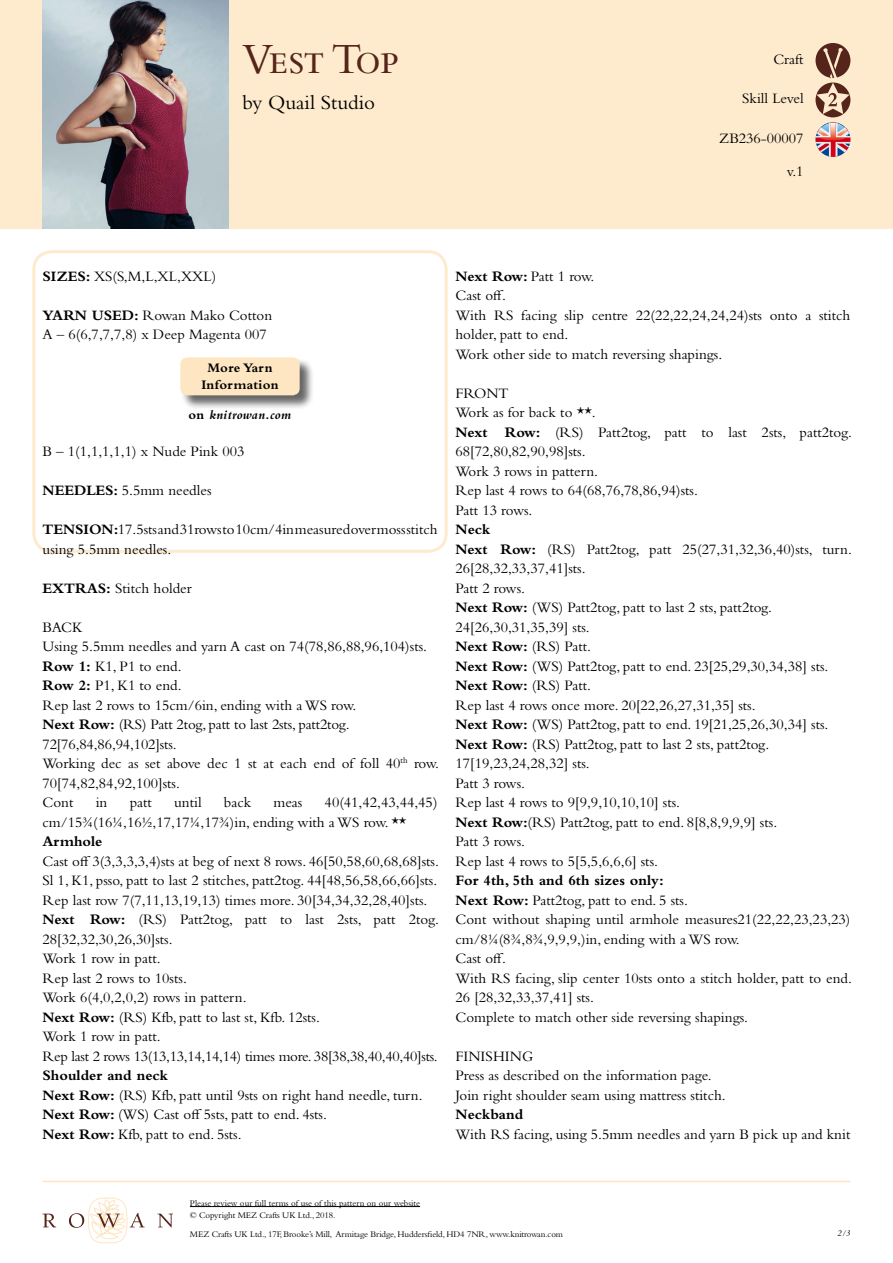
<style>
.page{position:relative;width:893px;height:1263px;background:#fff}
.page>*{position:absolute;margin:0;border:0;box-sizing:border-box;transform-origin:0 0}
.t1{font:45px "Bembo Std";letter-spacing:-.03em;color:#55241a}
.t2{font:21px "Bembo Std";color:#000}
.t3{font:15px/19.5px "Bembo Std";color:#000}
.t4{font:700 15px "Bembo Std";color:#000}
.t5{font:700 13.65px/16.4px "Bembo Std";letter-spacing:.02em;color:#000;text-align:center}
.t6{font:italic 700 13.5px "Bembo Std";letter-spacing:.02em;color:#000}
.t7{font:9px/12px "Bembo Std";letter-spacing:-.01em;color:#000}
.t8{font:italic 9px "Bembo Std";color:#000}
.s1{font-weight:700}
.s2{font-style:normal}
</style>
<div class="page">
<hr style="left:190px;top:1206px;width:230px;height:1px;background:#000">
<svg style="left:43px;top:1213px;width:13px;height:14px"></svg>
<svg style="left:69px;top:1198px;width:76px;height:45px"></svg>
<svg style="left:158px;top:1213px;width:15px;height:14px"></svg>
<hr style="left:43px;top:1181px;width:807px;height:1px;background:#fee6c2">
<div style="left:32px;top:250px;width:416px;height:303px;border:3px solid #feebce;border-radius:18px"></div>
<div style="left:0;top:0;width:893px;height:228px;background:#feebce"></div>
<img style="left:43px;top:0;width:186px;height:228px">
<div style="left:180px;top:357px;width:134px;height:53px;background:#000;opacity:.6"></div>
<div style="left:180px;top:357px;width:120px;height:38px;background:#fee6c2;border-radius:7px"></div>
<svg style="left:815px;top:43px;width:35px;height:114px"></svg>
<h1 class="t1" style="left:242px;top:32px;width:158px">Vest Top</h1>
<h2 class="t2" style="left:242px;top:90px;width:134px">by Quail Studio</h2>
<p class="t3" style="left:773px;top:49px;width:32px">Craft</p>
<p class="t3" style="left:742px;top:88px;width:63px">Skill Level</p>
<p class="t3" style="left:719px;top:128px;width:86px">ZB236-00007</p>
<p class="t3" style="left:787px;top:161px;width:18px">v.1</p>
<p class="t3" style="left:43px;top:266px;width:175px"><span class="s1">SIZES:</span> XS(S,M,L,XL,XXL)</p>
<p class="t3" style="left:43px;top:305px;width:231px"><span class="s1">YARN USED:</span> Rowan Mako Cotton<br>A – 6(6,7,7,7,8) x Deep Magenta 007</p>
<p class="t5" style="left:201px;top:360px;width:79px">More Yarn<br>Information</p>
<p class="t6" style="left:189px;top:408px;width:104px"><span class="s2">on</span> knitrowan.com</p>
<p class="t3" style="left:43px;top:442px;width:203px">B – 1(1,1,1,1,1) x Nude Pink 003</p>
<p class="t3" style="left:43px;top:481px;width:170px"><span class="s1">NEEDLES:</span> 5.5mm needles</p>
<p class="t3" style="left:43px;top:520px;width:397px"><span class="s1">TENSION:</span> 17.5sts and 31rows to 10cm/4in measured over moss stitch using 5.5mm needles.</p>
<p class="t3" style="left:43px;top:578px;width:151px"><span class="s1">EXTRAS:</span> Stitch holder</p>
<p class="t3" style="left:43px;top:617px;width:398px">BACK<br>Using 5.5mm needles and yarn A cast on 74(78,86,88,96,104)sts.<br><span class="s1">Row 1:</span> K1, P1 to end.<br><span class="s1">Row 2:</span> P1, K1 to end.<br>Rep last 2 rows to 15cm/6in, ending with a WS row.<br><span class="s1">Next Row:</span> (RS) Patt 2tog, patt to last 2sts, patt2tog.<br>72[76,84,86,94,102]sts.<br>Working dec as set above dec 1 st at each end of foll 40<sup>th</sup> row.<br>70[74,82,84,92,100]sts.<br>Cont</p>
<p class="t3" style="left:96px;top:793px;width:13px">in</p>
<p class="t3" style="left:130px;top:793px;width:24px">patt</p>
<p class="t3" style="left:174px;top:793px;width:29px">until</p>
<p class="t3" style="left:224px;top:793px;width:29px">back</p>
<p class="t3" style="left:273px;top:793px;width:30px">meas</p>
<p class="t3" style="left:43px;top:793px;width:396px;text-indent:282px">40(41,42,43,44,45) cm/15¾(16¼,16½,17,17¼,17¾)in, ending with a WS row. **</p>
<p class="t4" style="left:43px;top:833px;width:61px">Armhole</p>
<p class="t3" style="left:43px;top:851px;width:398px">Cast off 3(3,3,3,3,4)sts at beg of next 8 rows. 46[50,58,60,68,68]sts.<br>Sl 1, K1, psso, patt to last 2 stitches, patt2tog. 44[48,56,58,66,66]sts.<br>Rep last row 7(7,11,13,19,13) times more. 30[34,34,32,28,40]sts.<br><span class="s1">Next Row:</span> (RS) Patt2tog, patt to last 2sts, patt 2tog.<br>28[32,32,30,26,30]sts.<br>Work 1 row in patt.<br>Rep last 2 rows to 10sts.<br>Work 6(4,0,2,0,2) rows in pattern.<br><span class="s1">Next Row:</span> (RS) Kfb, patt to last st, Kfb. 12sts.<br>Work 1 row in patt.<br>Rep last 2 rows 13(13,13,14,14,14) times more. 38[38,38,40,40,40]sts.</p>
<p class="t3" style="left:43px;top:1066px;width:382px"><span class="s1">Shoulder and neck<br>Next Row:</span> (RS) Kfb, patt until 9sts on right hand needle, turn.<br><span class="s1">Next Row:</span> (WS) Cast off 5sts, patt to end. 4sts.<br><span class="s1">Next Row:</span> Kfb, patt to end. 5sts.</p>
<p class="t3" style="left:455px;top:266px;width:396px"><span class="s1">Next Row:</span> Patt 1 row.<br>Cast off.<br>With RS facing slip centre 22(22,22,24,24,24)sts onto a stitch holder, patt to end.<br>Work other side to match reversing shapings.</p>
<p class="t3" style="left:455px;top:383px;width:398px">FRONT<br>Work as for back to **.<br><span class="s1">Next Row:</span> (RS) Patt2tog, patt to last 2sts, patt2tog.<br>68[72,80,82,90,98]sts.<br>Work 3 rows in pattern.<br>Rep last 4 rows to 64(68,76,78,86,94)sts.<br>Patt 13 rows.</p>
<p class="t3" style="left:455px;top:520px;width:398px"><span class="s1">Neck<br>Next Row:</span> (RS) Patt2tog, patt 25(27,31,32,36,40)sts, turn.<br>26[28,32,33,37,41]sts.<br>Patt 2 rows.<br><span class="s1">Next Row:</span> (WS) Patt2tog, patt to last 2 sts, patt2tog.<br>24[26,30,31,35,39] sts.<br><span class="s1">Next Row:</span> (RS) Patt.<br><span class="s1">Next Row:</span> (WS) Patt2tog, patt to end. 23[25,29,30,34,38] sts.<br><span class="s1">Next Row:</span> (RS) Patt.<br>Rep last 4 rows once more. 20[22,26,27,31,35] sts.<br><span class="s1">Next Row:</span> (WS) Patt2tog, patt to end. 19[21,25,26,30,34] sts.<br><span class="s1">Next Row:</span> (RS) Patt2tog, patt to last 2 sts, patt2tog.<br>17[19,23,24,28,32] sts.<br>Patt 3 rows.<br>Rep last 4 rows to 9[9,9,10,10,10] sts.<br><span class="s1">Next Row:</span>(RS) Patt2tog, patt to end. 8[8,8,9,9,9] sts.<br>Patt 3 rows.<br>Rep last 4 rows to 5[5,5,6,6,6] sts.</p>
<p class="t3" style="left:455px;top:871px;width:398px"><span class="s1">For 4th, 5th and 6th sizes only:<br>Next Row:</span> Patt2tog, patt to end. 5 sts.<br>Cont without shaping until armhole measures21(22,22,23,23,23) cm/8¼(8¾,8¾,9,9,9,)in, ending with a WS row.<br>Cast off.<br>With RS facing, slip center 10sts onto a stitch holder, patt to end.<br>26 [28,32,33,37,41] sts.<br>Complete to match other side reversing shapings.</p>
<p class="t3" style="left:455px;top:1046px;width:272px">FINISHING<br>Press as described on the information page.<br>Join right shoulder seam using mattress stitch.</p>
<p class="t4" style="left:455px;top:1106px;width:69px">Neckband</p>
<p class="t3" style="left:455px;top:1124px;width:396px">With RS facing, using 5.5mm needles and yarn B pick up and knit</p>
<p class="t7" style="left:190px;top:1197px;width:232px">Please review our full terms of use of this pattern on our website © Copyright MEZ Crafts UK Ltd., 2018.</p>
<p class="t7" style="left:190px;top:1228px;width:375px">MEZ Crafts UK Ltd., 17F, Brooke’s Mill, Armitage Bridge, Huddersfield, HD4 7NR, www.knitrowan.com</p>
<p class="t8" style="left:837px;top:1228px;width:15px">2/3</p>
</div>
